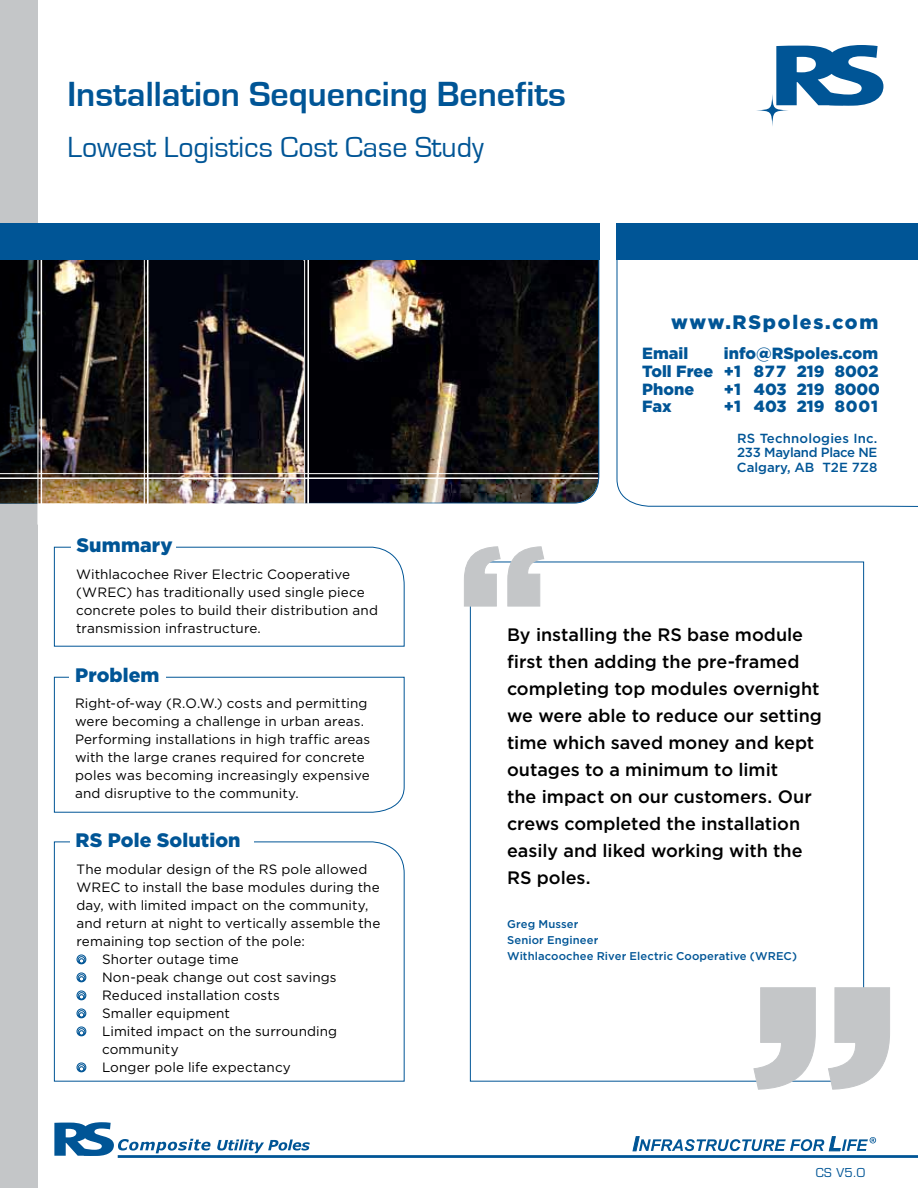
<style>
.page{position:relative;width:918px;height:1188px;background:#fff}
.page>*{position:absolute;margin:0;border:0;box-sizing:border-box;transform-origin:0 0}
.t1{font:700 36px "Eurostile";color:#005596}
.t2{font:30px "Eurostile";color:#005596}
.t3{font:900 19.5px "Gotham";letter-spacing:.01em;color:#005596}
.t4{font:900 19.5px "Gotham";letter-spacing:.09em;color:#005596}
.t5{font:500 18px/27px "Gotham";color:#000}
.t6{font:900 16.2px/17.9px "Gotham";color:#005596;text-align:justify}
.t7{font:13.5px/18px "Gotham";letter-spacing:.01em;color:#000}
.t8{font:500 13.2px/15px "Gotham";color:#005596;text-align:justify}
.t9{font:12px "Eurostile";color:#005596}
.t10{font:500 11.25px/15.8px "Gotham";letter-spacing:.01em;color:#005596}
</style>
<div class="page">
<svg style="left:776px;top:45px;width:108px;height:61px"></svg>
<svg style="left:756px;top:94px;width:33px;height:33px"></svg>
<div style="left:0;top:0;width:38px;height:1188px;background:#c4c6c8"></div>
<svg style="left:54px;top:676px;width:351px;height:137px"></svg>
<svg style="left:54px;top:546px;width:351px;height:101px"></svg>
<svg style="left:54px;top:841px;width:351px;height:241px"></svg>
<div style="left:71px;top:526px;width:105px;height:36px;background:#fff"></div>
<div style="left:70px;top:655px;width:96px;height:37px;background:#fff"></div>
<div style="left:70px;top:821px;width:184px;height:36px;background:#fff"></div>
<div style="left:617px;top:224px;width:301px;height:36px;background:#005596"></div>
<div style="left:77px;top:954px;width:9px;height:10px;border:1px solid #005596;border-radius:50%"></div>
<div style="left:78px;top:956px;width:7px;height:8px;border:1px solid #005596;border-radius:50%"></div>
<svg style="left:79px;top:958px;width:5px;height:6px"></svg>
<div style="left:77px;top:972px;width:9px;height:10px;border:1px solid #005596;border-radius:50%"></div>
<div style="left:78px;top:974px;width:7px;height:8px;border:1px solid #005596;border-radius:50%"></div>
<svg style="left:79px;top:976px;width:5px;height:6px"></svg>
<div style="left:77px;top:990px;width:9px;height:10px;border:1px solid #005596;border-radius:50%"></div>
<div style="left:78px;top:992px;width:7px;height:8px;border:1px solid #005596;border-radius:50%"></div>
<svg style="left:79px;top:994px;width:5px;height:6px"></svg>
<div style="left:77px;top:1008px;width:9px;height:10px;border:1px solid #005596;border-radius:50%"></div>
<div style="left:78px;top:1010px;width:7px;height:8px;border:1px solid #005596;border-radius:50%"></div>
<svg style="left:79px;top:1012px;width:5px;height:6px"></svg>
<div style="left:77px;top:1026px;width:9px;height:10px;border:1px solid #005596;border-radius:50%"></div>
<div style="left:78px;top:1028px;width:7px;height:8px;border:1px solid #005596;border-radius:50%"></div>
<svg style="left:79px;top:1030px;width:5px;height:6px"></svg>
<div style="left:77px;top:1062px;width:9px;height:10px;border:1px solid #005596;border-radius:50%"></div>
<div style="left:78px;top:1064px;width:7px;height:8px;border:1px solid #005596;border-radius:50%"></div>
<svg style="left:79px;top:1066px;width:5px;height:6px"></svg>
<svg style="left:616px;top:258px;width:302px;height:249px"></svg>
<div style="left:0;top:224px;width:599px;height:36px;background:#005596"></div>
<svg style="left:54px;top:1122px;width:157px;height:34px"></svg>
<svg style="left:217px;top:1139px;width:93px;height:14px"></svg>
<hr style="left:118px;top:1155px;width:800px;height:3px;background:#005596">
<svg style="left:632px;top:1136px;width:244px;height:16px"></svg>
<div style="left:470px;top:562px;width:394px;height:520px;background:#fff;border:1px solid #005596"></div>
<svg style="left:753px;top:987px;width:137px;height:103px"></svg>
<svg style="left:464px;top:546px;width:81px;height:61px"></svg>
<img style="left:0;top:257px;width:600px;height:247px">
<h1 class="t1" style="left:68px;top:75px;width:500px">Installation Sequencing Benefits</h1>
<h2 class="t2" style="left:68px;top:131px;width:418px">Lowest Logistics Cost Case Study</h2>
<h3 class="t3" style="left:76px;top:534px;width:98px">Summary</h3>
<h3 class="t4" style="left:671px;top:310px;width:209px">www.RSpoles.com</h3>
<p class="t6" style="left:642px;top:344px;width:72px;text-align:left">Email<br>Toll Free<br>Phone<br>Fax</p>
<p class="t6" style="left:724px;top:344px;width:157px">info@RSpoles.com +1 877 219 8002 +1 403 219 8000 +1 403 219 8001</p>
<p class="t8" style="left:737px;top:430px;width:142px">RS Technologies Inc.<br>233 Mayland Place NE Calgary, AB T2E 7Z8</p>
<p class="t7" style="left:76px;top:565px;width:303px">Withlacochee River Electric Cooperative (WREC) has traditionally used single piece concrete poles to build their distribution and transmission infrastructure.</p>
<h3 class="t3" style="left:75px;top:664px;width:86px">Problem</h3>
<p class="t7" style="left:75px;top:694px;width:297px">Right-of-way (R.O.W.) costs and permitting were becoming a challenge in urban areas.<br>Performing installations in high traffic areas with the large cranes required for concrete poles was becoming increasingly expensive and disruptive to the community.</p>
<h3 class="t3" style="left:76px;top:829px;width:166px">RS Pole Solution</h3>
<p class="t7" style="left:77px;top:860px;width:292px">The modular design of the RS pole allowed</p>
<p class="t7" style="left:77px;top:878px;width:305px">WREC to install the base modules during the</p>
<p class="t7" style="left:77px;top:896px;width:293px">day, with limited impact on the community,</p>
<p class="t7" style="left:77px;top:914px;width:305px">and return at night to vertically assemble the</p>
<p class="t7" style="left:77px;top:932px;width:230px">remaining top section of the pole:</p>
<p class="t7" style="left:102px;top:950px;width:138px">Shorter outage time</p>
<p class="t7" style="left:102px;top:968px;width:236px">Non-peak change out cost savings</p>
<p class="t7" style="left:102px;top:986px;width:179px">Reduced installation costs</p>
<p class="t7" style="left:102px;top:1004px;width:130px">Smaller equipment</p>
<p class="t7" style="left:102px;top:1022px;width:237px">Limited impact on the surrounding</p>
<p class="t7" style="left:102px;top:1040px;width:78px">community</p>
<p class="t7" style="left:102px;top:1058px;width:190px">Longer pole life expectancy</p>
<p class="t5" style="left:507px;top:621px;width:316px">By installing the RS base module first then adding the pre-framed completing top modules overnight we were able to reduce our setting time which saved money and kept outages to a minimum to limit<br>the impact on our customers. Our crews completed the installation easily and liked working with the<br>RS poles.</p>
<p class="t10" style="left:507px;top:916px;width:292px">Greg Musser<br>Senior Engineer<br>Withlacoochee River Electric Cooperative (WREC)</p>
<p class="t9" style="left:816px;top:1165px;width:51px">CS V5.0</p>
</div>
